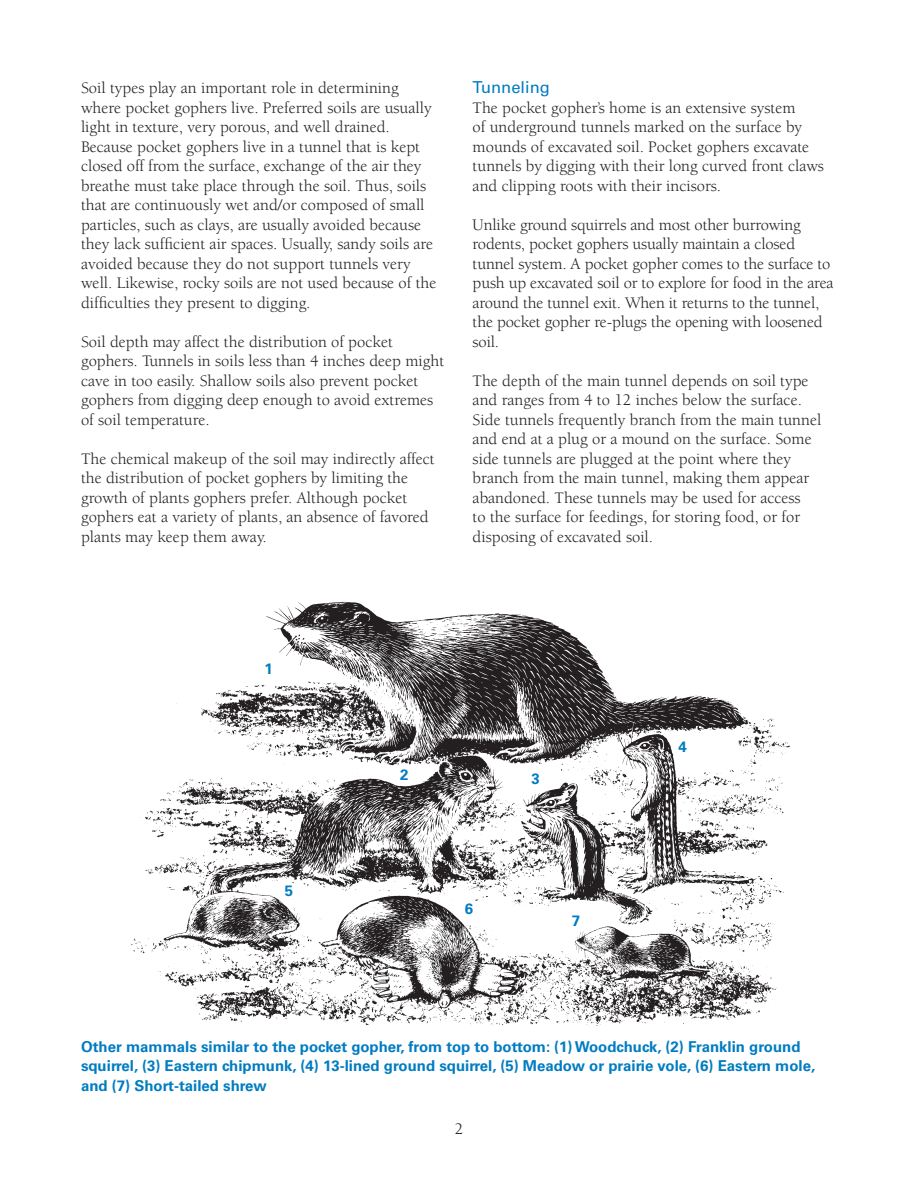
<style>
.page{position:relative;width:918px;height:1188px;background:#fff}
.page>*{position:absolute;margin:0;border:0;box-sizing:border-box;transform-origin:0 0}
.t1{font:16.5px/19.5px "Berkeley";color:#231f20}
.t2{font:16.5px "Univers";color:#007cc2}
.t3{font:700 15px/19.5px "Univers";color:#007cc2}
</style>
<div class="page">
<img style="left:131px;top:602px;width:658px;height:423px">
<p class="t1" style="left:81px;top:79px;width:357px">Soil types play an important role in determining where pocket gophers live. Preferred soils are usually light in texture, very porous, and well drained.<br>Because pocket gophers live in a tunnel that is kept closed off from the surface, exchange of the air they breathe must take place through the soil. Thus, soils that are continuously wet and/or composed of small particles, such as clays, are usually avoided because they lack sufficient air spaces. Usually, sandy soils are avoided because they do not support tunnels very well. Likewise, rocky soils are not used because of the difficulties they present to digging.</p>
<p class="t1" style="left:81px;top:332px;width:365px">Soil depth may affect the distribution of pocket gophers. Tunnels in soils less than 4 inches deep might cave in too easily. Shallow soils also prevent pocket gophers from digging deep enough to avoid extremes of soil temperature.</p>
<p class="t1" style="left:81px;top:449px;width:355px">The chemical makeup of the soil may indirectly affect the distribution of pocket gophers by limiting the growth of plants gophers prefer. Although pocket gophers eat a variety of plants, an absence of favored plants may keep them away.</p>
<p class="t2" style="left:473px;top:78px;width:79px">Tunneling</p>
<p class="t1" style="left:473px;top:98px;width:353px">The pocket gopher’s home is an extensive system<br>of underground tunnels marked on the surface by mounds of excavated soil. Pocket gophers excavate tunnels by digging with their long curved front claws and clipping roots with their incisors.</p>
<p class="t1" style="left:473px;top:215px;width:362px">Unlike ground squirrels and most other burrowing rodents, pocket gophers usually maintain a closed tunnel system. A pocket gopher comes to the surface to push up excavated soil or to explore for food in the area around the tunnel exit. When it returns to the tunnel, the pocket gopher re-plugs the opening with loosened soil.</p>
<p class="t1" style="left:473px;top:371px;width:350px">The depth of the main tunnel depends on soil type and ranges from 4 to 12 inches below the surface.<br>Side tunnels frequently branch from the main tunnel and end at a plug or a mound on the surface. Some side tunnels are plugged at the point where they branch from the main tunnel, making them appear abandoned. These tunnels may be used for access<br>to the surface for feedings, for storing food, or for disposing of excavated soil.</p>
<p class="t3" style="left:264px;top:659px;width:10px">1</p>
<p class="t3" style="left:679px;top:737px;width:10px">4</p>
<p class="t3" style="left:285px;top:881px;width:10px">5</p>
<p class="t3" style="left:400px;top:765px;width:10px">2</p>
<p class="t3" style="left:532px;top:769px;width:10px">3</p>
<p class="t3" style="left:465px;top:899px;width:10px">6</p>
<p class="t3" style="left:572px;top:911px;width:10px">7</p>
<p class="t3" style="left:81px;top:1037px;width:736px">Other mammals similar to the pocket gopher, from top to bottom: (1) Woodchuck, (2) Franklin ground squirrel, (3) Eastern chipmunk, (4) 13-lined ground squirrel, (5) Meadow or prairie vole, (6) Eastern mole, and (7) Short-tailed shrew</p>
<p class="t1" style="left:455px;top:1119px;width:10px">2</p>
</div>
